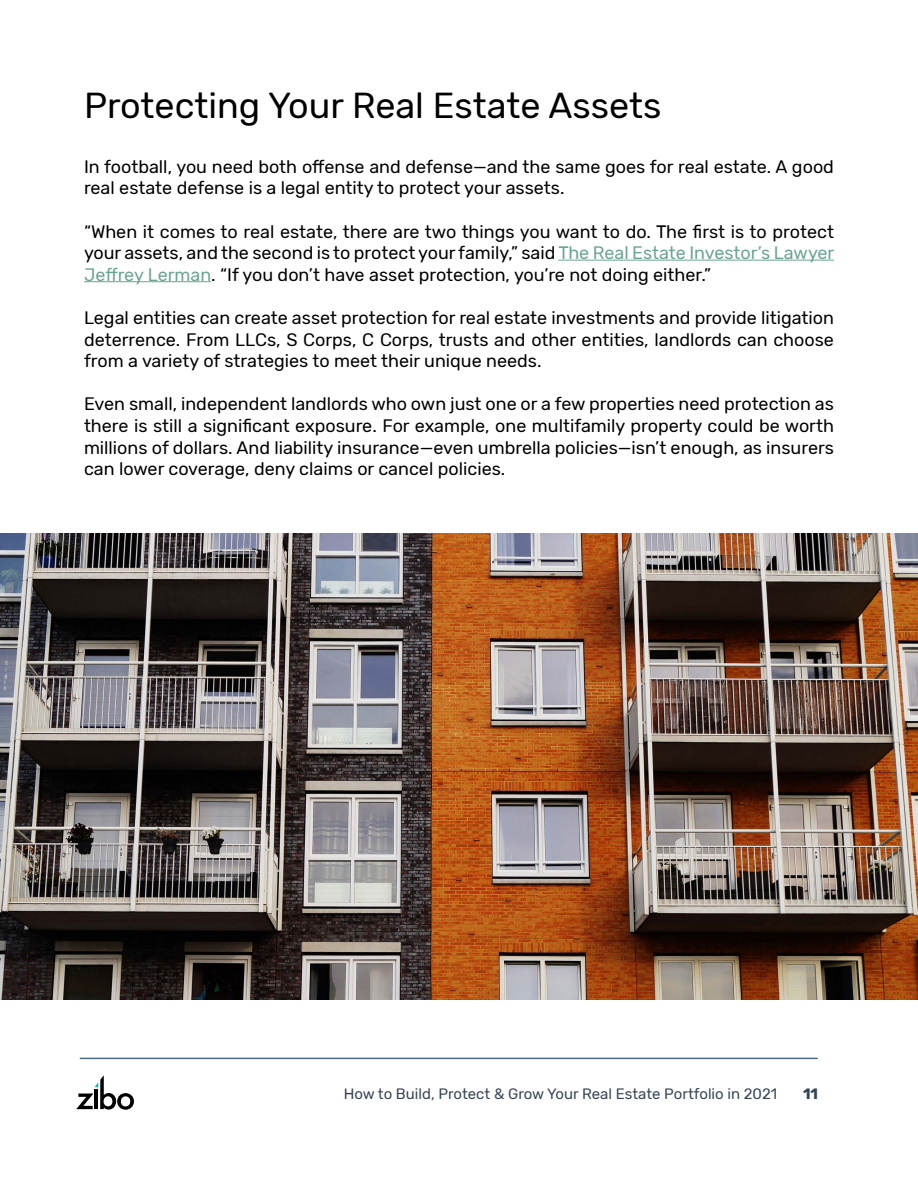
<style>
.page{position:relative;width:918px;height:1188px;background:#fff}
.page>*{position:absolute;margin:0;border:0;box-sizing:border-box;transform-origin:0 0}
.t1{font:36px "Rubik";color:#000}
.t2{font:18px/21.6px "Rubik";color:#000;text-align:justify}
.t3{font:15px "Rubik";color:#354454}
.t4{font:700 15px "Rubik";color:#354454}
.s1{color:#6aa493}
</style>
<div class="page">
<hr style="left:80px;top:1058px;width:738px;height:1px;background:#4f6981">
<svg style="left:76px;top:1075px;width:58px;height:35px"></svg>
<hr style="left:558px;top:260px;width:276px;height:1px;background:#6aa493">
<hr style="left:84px;top:281px;width:127px;height:1px;background:#6aa493">
<img style="left:0;top:533px;width:918px;height:466px">
<h1 class="t1" style="left:84px;top:85px;width:579px">Protecting Your Real Estate Assets</h1>
<p class="t2" style="left:84px;top:156px;width:751px">In football, you need both offense and defense—and the same goes for real estate. A good real estate defense is a legal entity to protect your assets.</p>
<p class="t2" style="left:84px;top:221px;width:752px">“When it comes to real estate, there are two things you want to do. The first is to protect your assets, and the second is to protect your family,” said <span class="s1">The Real Estate Investor’s Lawyer Jeffrey Lerman</span>. “If you don’t have asset protection, you’re not doing either.”</p>
<p class="t2" style="left:84px;top:307px;width:752px">Legal entities can create asset protection for real estate investments and provide litigation deterrence. From LLCs, S Corps, C Corps, trusts and other entities, landlords can choose from a variety of strategies to meet their unique needs.</p>
<p class="t2" style="left:84px;top:394px;width:752px">Even small, independent landlords who own just one or a few properties need protection as there is still a significant exposure. For example, one multifamily property could be worth millions of dollars. And liability insurance—even umbrella policies—isn’t enough, as insurers can lower coverage, deny claims or cancel policies.</p>
<p class="t3" style="left:344px;top:1085px;width:435px">How to Build, Protect &amp; Grow Your Real Estate Portfolio in 2021</p>
<p class="t4" style="left:803px;top:1085px;width:17px">11</p>
</div>
